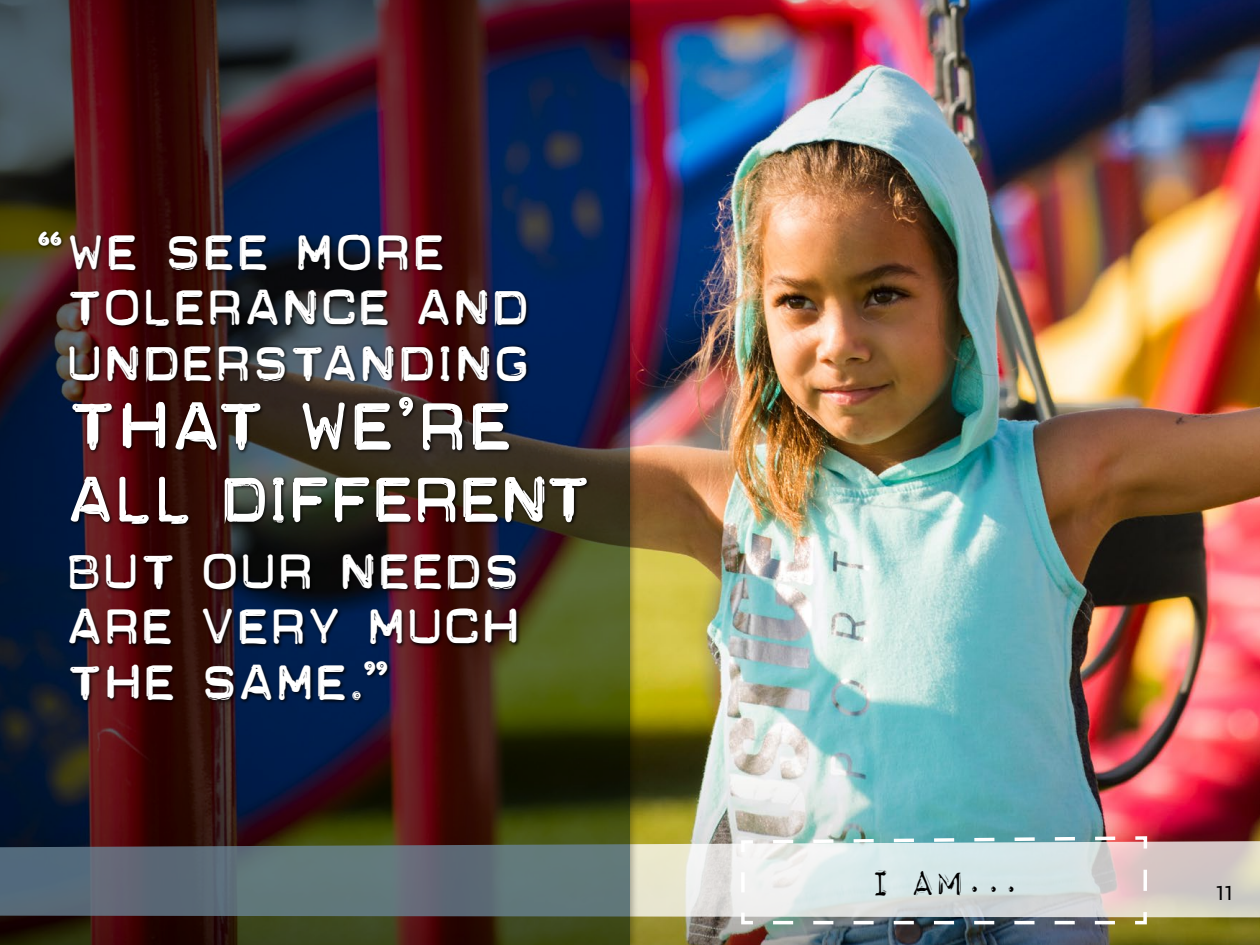
<style>
.page{position:relative;width:1260px;height:945px;background:#fff}
.page>*{position:absolute;margin:0;border:0;box-sizing:border-box;transform-origin:0 0}
.t1{font:64.58px "Carbon 14 Stout";letter-spacing:-.05em;color:#fff}
.t2{font:61.25px "Carbon 14 Stout";letter-spacing:-.08em;color:#fff}
.t3{font:47.25px/55.3px "Carbon 14 Stout";letter-spacing:-.04em;color:#fff}
.t4{font:47.25px "Impact Label Reversed";color:#000}
.t5{font:19.25px "Roboto";color:#000}
</style>
<div class="page">
<img style="left:640px;top:0;width:620px;height:945px">
<svg style="left:640px;top:841px;width:620px;height:76px;background:#dbd6cb"></svg>
<img style="left:0;top:0;width:630px;height:945px">
<div style="left:36px;top:229px;width:555px;height:475px;background:#000;opacity:.87"></div>
<svg style="left:739px;top:834px;width:410px;height:92px;background:#ccd4d5"></svg>
<h1 class="t3" style="left:65px;top:232px;width:468px;text-indent:-30px">“WE SEE MORE<br>TOLERANCE AND<br>UNDERSTANDING</h1>
<p class="t1" style="left:65px;top:398px;width:451px">THAT WE’RE</p>
<p class="t2" style="left:65px;top:473px;width:531px">ALL DIFFERENT</p>
<p class="t3" style="left:65px;top:551px;width:459px">BUT OUR NEEDS</p>
<h1 class="t3" style="left:65px;top:606px;width:458px">ARE VERY MUCH<br>THE SAME.”</h1>
<p class="t4" style="left:866px;top:860px;width:161px">I AM…</p>
<p class="t5" style="left:1215px;top:880px;width:21px">11</p>
</div>
